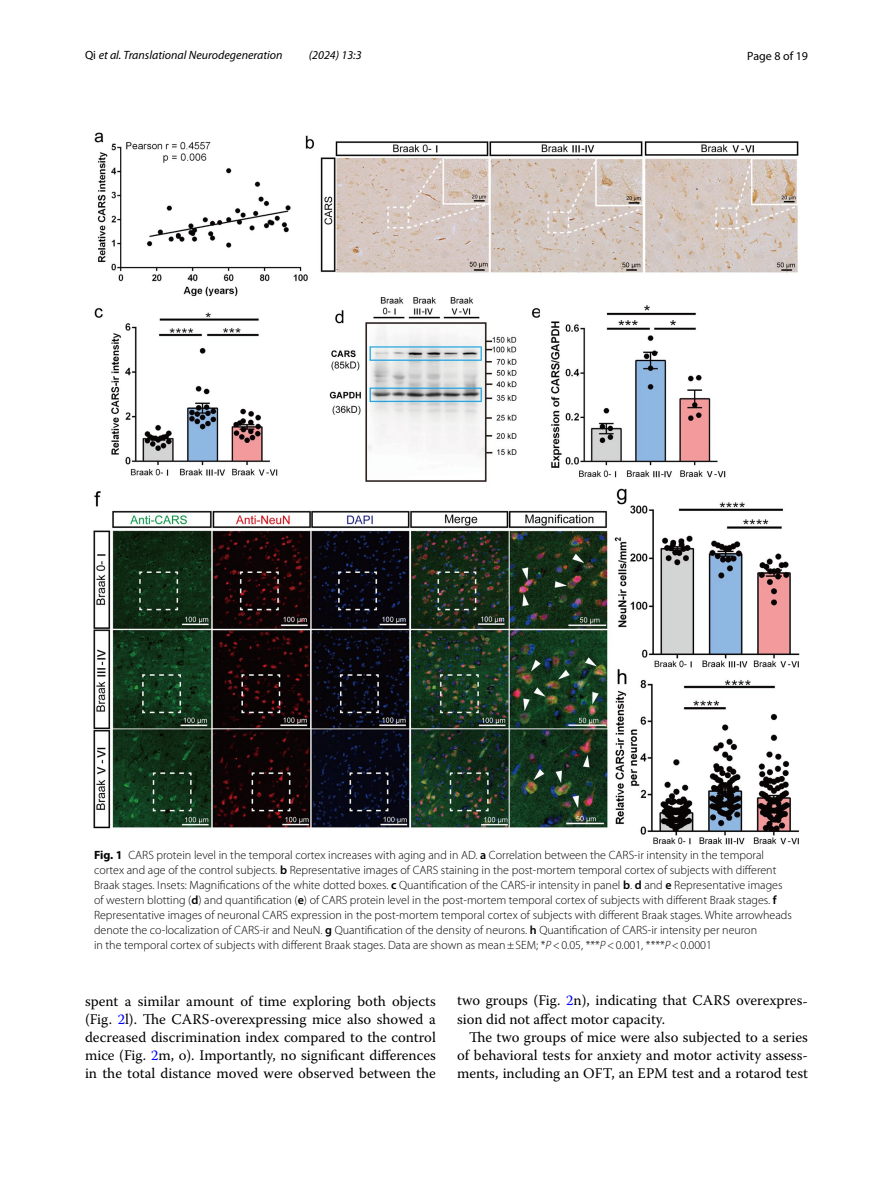
<style>
.page{position:relative;width:893px;height:1187px;background:#fff}
.page>*{position:absolute;margin:0;border:0;box-sizing:border-box;transform-origin:0 0}
.t1{font:14.7px/18px "Warnock Pro";color:#000;text-align:justify}
.t2{font:300 12px/15px "Myriad Pro";color:#000}
.t3{font:italic 12px "Myriad Pro";color:#000}
.t4{font:12px "Myriad Pro";color:#000}
.s1{font-style:normal}
.s2{font-weight:700}
.s3{font-weight:600}
.s4{font-style:italic}
.s5{color:#00f}
</style>
<div class="page">
<img style="left:94px;top:133px;width:705px;height:711px">
<p class="t3" style="left:85px;top:48px;width:199px"><span class="s1">Qi</span> et al. Translational Neurodegeneration</p>
<p class="t3" style="left:309px;top:48px;width:54px">(2024) 13:3</p>
<p class="t4" style="left:747px;top:48px;width:62px">Page 8 of 19</p>
<p class="t2" style="left:94px;top:847px;width:699px"><span class="s2">Fig. 1</span> CARS protein level in the temporal cortex increases with aging and in AD. <span class="s3">a</span> Correlation between the CARS-ir intensity in the temporal cortex and age of the control subjects. <span class="s3">b</span> Representative images of CARS staining in the post-mortem temporal cortex of subjects with different Braak stages. Insets: Magnifications of the white dotted boxes. <span class="s3">c</span> Quantification of the CARS-ir intensity in panel <span class="s3">b</span>. <span class="s3">d</span> and <span class="s3">e</span> Representative images of western blotting (<span class="s3">d</span>) and quantification (<span class="s3">e</span>) of CARS protein level in the post-mortem temporal cortex of subjects with different Braak stages. <span class="s3">f </span>Representative images of neuronal CARS expression in the post-mortem temporal cortex of subjects with different Braak stages. White arrowheads denote the co-localization of CARS-ir and NeuN. <span class="s3">g</span> Quantification of the density of neurons. <span class="s3">h</span> Quantification of CARS-ir intensity per neuron<br>in the temporal cortex of subjects with different Braak stages. Data are shown as mean±SEM; *<span class="s4">P</span>&lt;0.05, ***<span class="s4">P</span>&lt;0.001, ****<span class="s4">P</span>&lt;0.0001</p>
<p class="t1" style="left:85px;top:991px;width:352px">spent a similar amount of time exploring both objects (Fig. <span class="s5">2</span>l). The CARS-overexpressing mice also showed a decreased discrimination index compared to the control mice (Fig. <span class="s5">2</span>m, o). Importantly, no significant differences in the total distance moved were observed between the</p>
<p class="t1" style="left:457px;top:991px;width:352px">two groups (Fig. <span class="s5">2</span>n), indicating that CARS overexpres&shy;sion did not affect motor capacity.</p>
<p class="t1" style="left:457px;top:1027px;width:352px;text-indent:12px">The two groups of mice were also subjected to a series of behavioral tests for anxiety and motor activity assess&shy;ments, including an OFT, an EPM test and a rotarod test</p>
</div>
